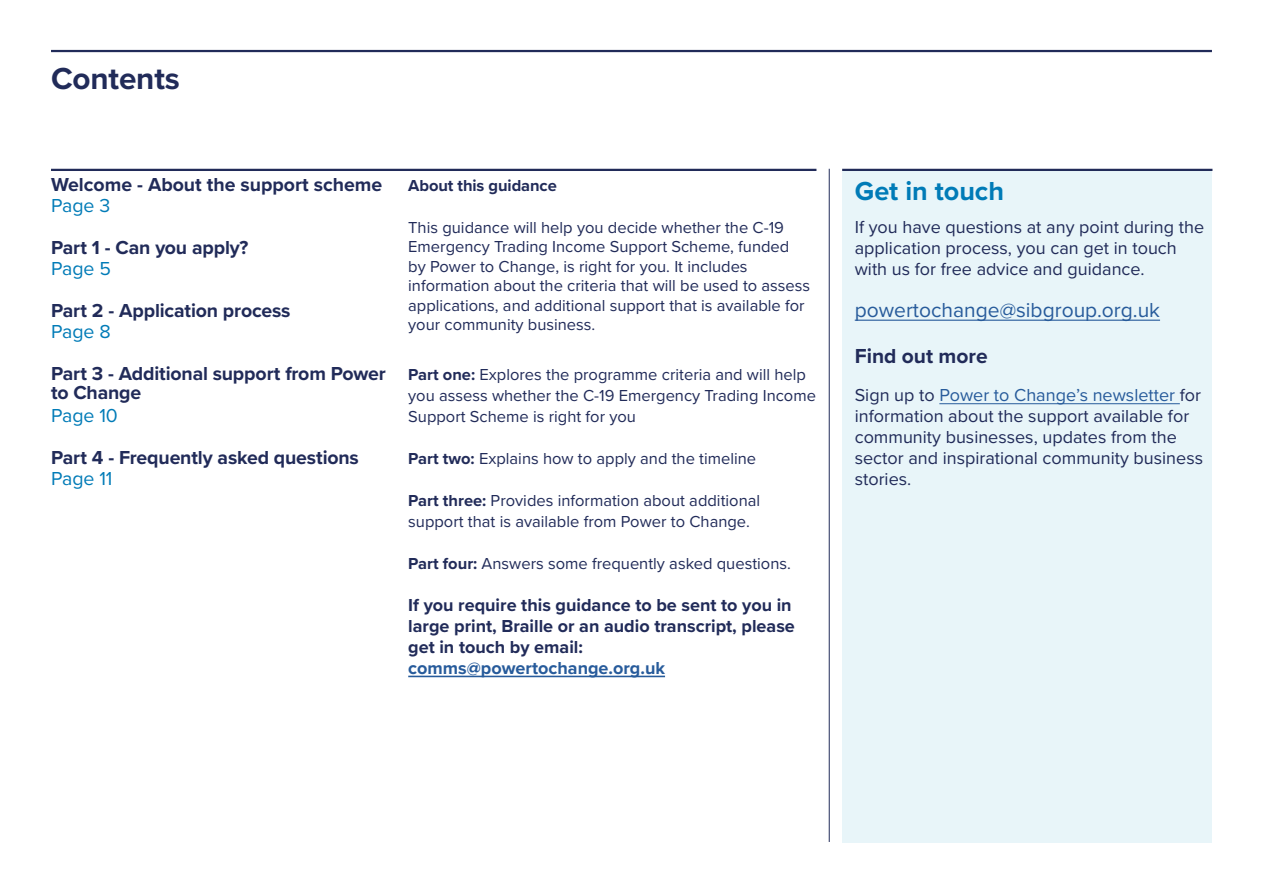
<style>
.page{position:relative;width:1263px;height:893px;background:#fff}
.page>*{position:absolute;margin:0;border:0;box-sizing:border-box;transform-origin:0 0}
.t1{font:700 31.5px "Proxima Nova";letter-spacing:-.005em;color:#212b59}
.t2{font:700 27px "Proxima Nova";color:#007bb7}
.t3{font:21px "Proxima Nova";color:#275b9b}
.t4{font:700 21px "Proxima Nova";color:#212b59}
.t5{font:700 19.5px/19.5px "Proxima Nova";letter-spacing:-.005em;color:#212b59}
.t6{font:19.5px "Proxima Nova";letter-spacing:-.005em;color:#007bb7}
.t7{font:18px/21px "Proxima Nova";color:#212b59}
.t8{font:700 18px/21px "Proxima Nova";color:#212b59}
.t9{font:700 18px "Proxima Nova";color:#275b9b}
.t10{font:16.5px/19.5px "Proxima Nova";color:#212b59}
.t11{font:700 16.5px "Proxima Nova";letter-spacing:-.005em;color:#212b59}
.s1{font-weight:700}
.s2{color:#275b9b}
</style>
<div class="page">
<div style="left:842px;top:171px;width:370px;height:672px;background:#e8f5f9"></div>
<hr style="left:855px;top:320px;width:305px;height:1px;background:#275b9b">
<hr style="left:939px;top:403px;width:241px;height:1px;background:#275b9b">
<hr style="left:408px;top:676px;width:257px;height:1px;background:#275b9b">
<hr style="left:51px;top:50px;width:1161px;height:2px;background:#212b59">
<hr style="left:51px;top:169px;width:765px;height:2px;background:#212b59">
<hr style="left:842px;top:169px;width:370px;height:2px;background:#212b59">
<hr style="left:829px;top:169px;width:1px;height:673px;background:#212b59">
<h1 class="t1" style="left:51px;top:55px;width:130px">Contents</h1>
<p class="t5" style="left:51px;top:174px;width:333px">Welcome - About the support scheme</p>
<p class="t6" style="left:51px;top:191px;width:61px">Page 3</p>
<p class="t5" style="left:51px;top:237px;width:199px">Part 1 - Can you apply?</p>
<p class="t6" style="left:51px;top:254px;width:61px">Page 5</p>
<p class="t5" style="left:51px;top:300px;width:241px">Part 2 - Application process</p>
<p class="t6" style="left:51px;top:317px;width:61px">Page 8</p>
<p class="t5" style="left:51px;top:363px;width:336px">Part 3 - Additional support from Power to Change</p>
<p class="t6" style="left:51px;top:401px;width:68px">Page 10</p>
<p class="t5" style="left:51px;top:447px;width:309px">Part 4 - Frequently asked questions</p>
<p class="t6" style="left:51px;top:464px;width:63px">Page 11</p>
<p class="t11" style="left:408px;top:173px;width:150px">About this guidance</p>
<p class="t10" style="left:408px;top:217px;width:403px">This guidance will help you decide whether the C-19<br>Emergency Trading Income Support Scheme, funded by Power to Change, is right for you. It includes information about the criteria that will be used to assess applications, and additional support that is available for your community business.</p>
<p class="t10" style="left:408px;top:363px;width:409px;line-height:21px"><span class="s1">Part one:</span> Explores the programme criteria and will help you assess whether the C-19 Emergency Trading Income<br>Support Scheme is right for you</p>
<p class="t10" style="left:408px;top:448px;width:349px"><span class="s1">Part two:</span> Explains how to apply and the timeline</p>
<p class="t10" style="left:408px;top:489px;width:353px;line-height:21px"><span class="s1">Part three:</span> Provides information about additional support that is available from Power to Change.</p>
<p class="t10" style="left:408px;top:553px;width:384px"><span class="s1">Part four:</span> Answers some frequently asked questions.</p>
<p class="t8" style="left:408px;top:594px;width:388px">If you require this guidance to be sent to you in large print, Braille or an audio transcript, please get in touch by email:</p>
<p class="t9" style="left:408px;top:654px;width:258px">comms@powertochange.org.uk</p>
<h2 class="t2" style="left:855px;top:171px;width:151px">Get in touch</h2>
<p class="t7" style="left:855px;top:216px;width:351px">If you have questions at any point during the application process, you can get in touch with us for free advice and guidance.</p>
<p class="t3" style="left:855px;top:294px;width:307px">powertochange@sibgroup.org.uk</p>
<p class="t4" style="left:855px;top:340px;width:134px">Find out more</p>
<p class="t7" style="left:855px;top:384px;width:350px">Sign up to <span class="s2">Power to Change’s newsletter</span> for information about the support available for community businesses, updates from the sector and inspirational community business stories.</p>
</div>
